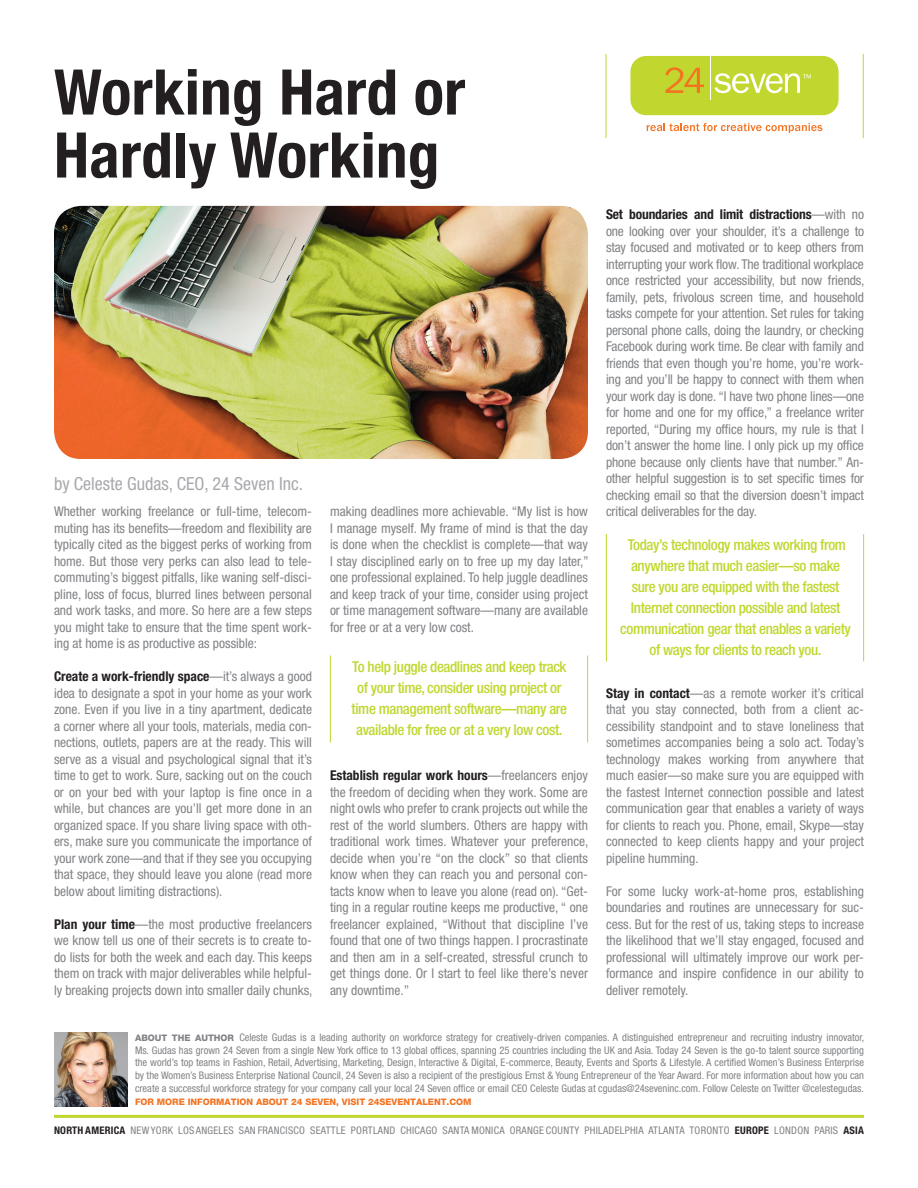
<style>
.page{position:relative;width:918px;height:1188px;background:#fff}
.page>*{position:absolute;margin:0;border:0;box-sizing:border-box;transform-origin:0 0}
.t1{font:700 condensed 63px/63px "Helvetica Neue";letter-spacing:.005em;color:#231f20}
.t2{font:condensed 18px "Helvetica Neue";color:#a8a9ad}
.pullquote{font:500 condensed 15px/21px "Helvetica Neue";letter-spacing:-.025em;color:#c1d72f;text-align:center}
.body{font:condensed 13.5px/16.5px "Helvetica Neue";color:#808285;text-align:justify}
.author{font:condensed 10.5px/12.8px "Helvetica Neue";color:#808285;text-align:justify}
.Locations{font:condensed 10.5px "Helvetica Neue";letter-spacing:.025em;color:#808285}
.author-2{font:800 9px "Helvetica Neue";color:#f47321}
.s1{font-weight:700;color:#231f20}
.s2{font-weight:800;font-stretch:normal;font-size:9px}
</style>
<div class="page">
<svg style="left:630px;top:55px;width:209px;height:61px;background:#c8d845"></svg>
<svg style="left:647px;top:123px;width:175px;height:10px"></svg>
<hr style="left:606px;top:54px;width:1px;height:84px;background:#c1d72f">
<hr style="left:863px;top:54px;width:1px;height:84px;background:#c1d72f">
<hr style="left:330px;top:656px;width:1px;height:86px;background:#c1d72f">
<hr style="left:587px;top:656px;width:1px;height:86px;background:#c1d72f">
<hr style="left:606px;top:534px;width:1px;height:128px;background:#c1d72f">
<hr style="left:863px;top:534px;width:1px;height:128px;background:#c1d72f">
<hr style="left:54px;top:1115px;width:810px;height:3px;background:#c1d72f">
<img style="left:54px;top:1032px;width:74px;height:74px">
<img style="left:54px;top:206px;width:534px;height:253px">
<p class="t1" style="left:54px;top:56px;width:413px">Working Hard or<br>Hardly Working</p>
<p class="t2" style="left:54px;top:473px;width:251px">by Celeste Gudas, CEO, 24 Seven Inc.</p>
<p class="body" style="left:54px;top:503px;width:260px">Whether working freelance or full-time, telecom&shy;muting has its benefits—freedom and flexibility are typically cited as the biggest perks of working from home. But those very perks can also lead to tele&shy;commuting’s biggest pitfalls, like waning self-disci&shy;pline, loss of focus, blurred lines between personal and work tasks, and more. So here are a few steps you might take to ensure that the time spent work&shy;ing at home is as productive as possible:</p>
<p class="body" style="left:54px;top:668px;width:260px"><span class="s1">Create a work-friendly space</span>—it’s always a good idea to designate a spot in your home as your work zone. Even if you live in a tiny apartment, dedicate a corner where all your tools, materials, media con&shy;nections, outlets, papers are at the ready. This will serve as a visual and psychological signal that it’s time to get to work. Sure, sacking out on the couch or on your bed with your laptop is fine once in a while, but chances are you’ll get more done in an organized space. If you share living space with oth&shy;ers, make sure you communicate the importance of your work zone—and that if they see you occupying that space, they should leave you alone (read more below about limiting distractions).</p>
<p class="body" style="left:54px;top:915px;width:260px"><span class="s1">Plan your time</span>—the most productive freelancers we know tell us one of their secrets is to create to&shy;do lists for both the week and each day. This keeps them on track with major deliverables while helpful&shy;ly breaking projects down into smaller daily chunks,</p>
<p class="body" style="left:330px;top:503px;width:260px">making deadlines more achievable. “My list is how I manage myself. My frame of mind is that the day is done when the checklist is complete—that way I stay disciplined early on to free up my day later,” one professional explained. To help juggle deadlines and keep track of your time, consider using project or time management software—many are available for free or at a very low cost.</p>
<p class="pullquote" style="left:352px;top:656px;width:217px">To help juggle deadlines and keep track of your time, consider using project or time management software—many are available for free or at a very low cost.</p>
<p class="body" style="left:330px;top:767px;width:260px"><span class="s1">Establish regular work hours</span>—freelancers enjoy the freedom of deciding when they work. Some are night owls who prefer to crank projects out while the rest of the world slumbers. Others are happy with traditional work times. Whatever your preference, decide when you’re “on the clock” so that clients know when they can reach you and personal con&shy;tacts know when to leave you alone (read on). “Get&shy;ting in a regular routine keeps me productive, “ one freelancer explained, “Without that discipline I’ve found that one of two things happen. I procrastinate and then am in a self-created, stressful crunch to get things done. Or I start to feel like there’s never any downtime.”</p>
<p class="body" style="left:606px;top:206px;width:260px"><span class="s1">Set boundaries and limit distractions</span>—with no one looking over your shoulder, it’s a challenge to stay focused and motivated or to keep others from interrupting your work flow. The traditional workplace once restricted your accessibility, but now friends, family, pets, frivolous screen time, and household tasks compete for your attention. Set rules for taking personal phone calls, doing the laundry, or checking Facebook during work time. Be clear with family and friends that even though you’re home, you’re work&shy;ing and you’ll be happy to connect with them when your work day is done. “I have two phone lines—one for home and one for my office,” a freelance writer reported, “During my office hours, my rule is that I don’t answer the home line. I only pick up my office phone because only clients have that number.” An&shy;other helpful suggestion is to set specific times for checking email so that the diversion doesn’t impact critical deliverables for the day.</p>
<p class="pullquote" style="left:620px;top:534px;width:232px">Today’s technology makes working from anywhere that much easier—so make sure you are equipped with the fastest Internet connection possible and latest communication gear that enables a variety of ways for clients to reach you.</p>
<p class="body" style="left:606px;top:684px;width:260px"><span class="s1">Stay in contact</span>—as a remote worker it’s critical that you stay connected, both from a client ac&shy;cessibility standpoint and to stave loneliness that sometimes accompanies being a solo act. Today’s technology makes working from anywhere that much easier—so make sure you are equipped with the fastest Internet connection possible and latest communication gear that enables a variety of ways for clients to reach you. Phone, email, Skype—stay connected to keep clients happy and your project pipeline humming.</p>
<p class="body" style="left:606px;top:882px;width:260px">For some lucky work-at-home pros, establishing boundaries and routines are unnecessary for suc&shy;cess. But for the rest of us, taking steps to increase the likelihood that we’ll stay engaged, focused and professional will ultimately improve our work per&shy;formance and inspire confidence in our ability to deliver remotely.</p>
<p class="author" style="left:135px;top:1031px;width:731px"><span class="s2">ABOUT THE AUTHOR</span> Celeste Gudas is a leading authority on workforce strategy for creatively-driven companies. A distinguished entrepreneur and recruiting industry innovator, Ms. Gudas has grown 24 Seven from a single New York office to 13 global offices, spanning 25 countries including the UK and Asia. Today 24 Seven is the go-to talent source supporting the world’s top teams in Fashion, Retail, Advertising, Marketing, Design, Interactive &amp; Digital, E-commerce, Beauty, Events and Sports &amp; Lifestyle. A certified Women’s Business Enterprise by the Women’s Business Enterprise National Council, 24 Seven is also a recipient of the prestigious Ernst &amp; Young Entrepreneur of the Year Award. For more information about how you can create a successful workforce strategy for your company call your local 24 Seven office or email CEO Celeste Gudas at cgudas@24seveninc.com. Follow Celeste on Twitter @celestegudas.</p>
<p class="author-2" style="left:135px;top:1096px;width:338px">FOR MORE INFORMATION ABOUT 24 SEVEN, VISIT 24SEVENTALENT.COM</p>
<p class="Locations" style="left:54px;top:1124px;width:812px"><span class="s1">NORTH AMERICA</span> NEW YORK LOS ANGELES SAN FRANCISCO SEATTLE PORTLAND CHICAGO SANTA MONICA ORANGE COUNTY PHILADELPHIA ATLANTA TORONTO <span class="s1">EUROPE</span> LONDON PARIS <span class="s1">ASIA</span></p>
</div>
